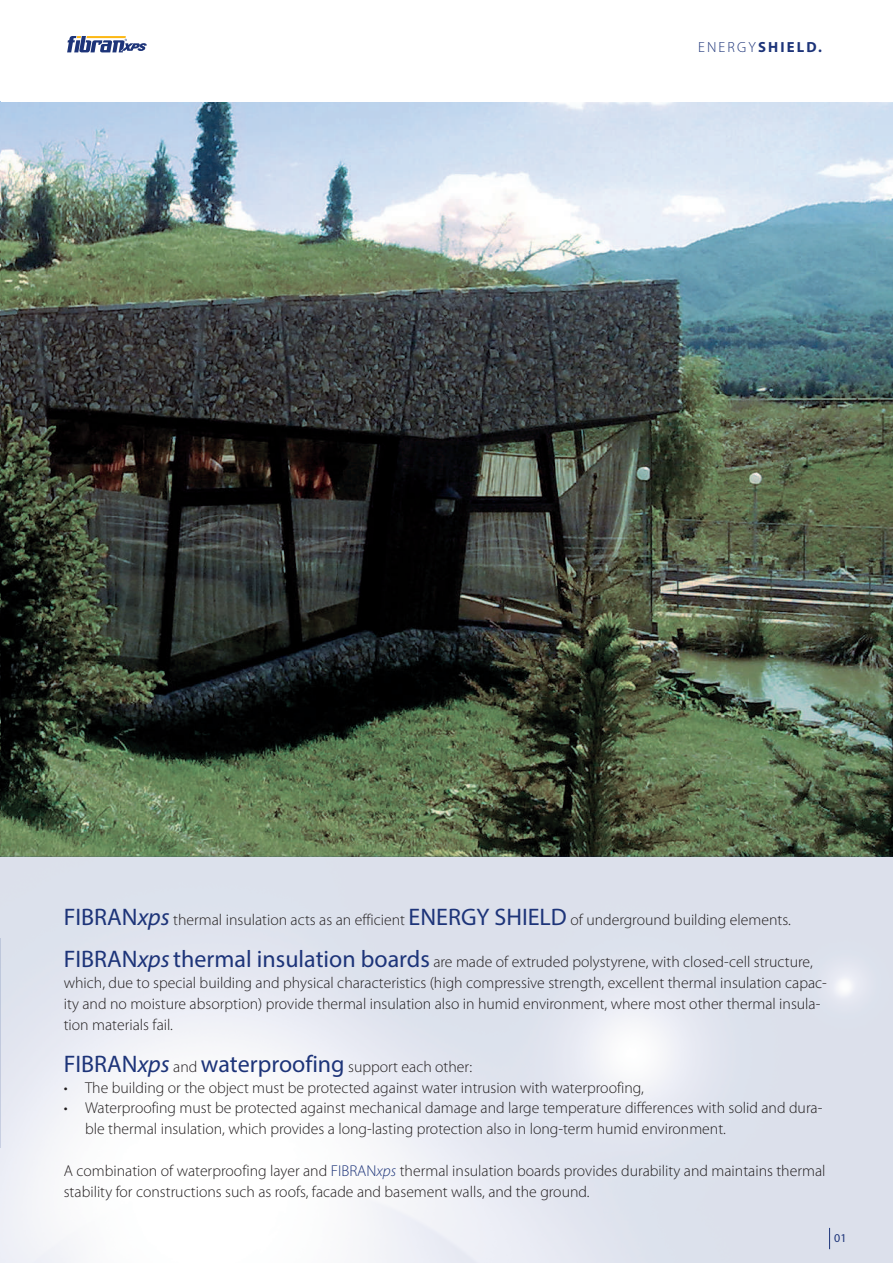
<style>
.page{position:relative;width:893px;height:1263px;background:#fff}
.page>*{position:absolute;margin:0;border:0;box-sizing:border-box;transform-origin:0 0}
.t1{font:300 15.75px/21px "Myriad Pro";color:#231f20}
.t2{font:700 14.7px "Myriad Pro";letter-spacing:.145em;color:#1d3479}
.t3{font:12px "Myriad Pro";color:#1d3479}
.s1{font-weight:300}
.s2{font-weight:400;font-size:24px;color:#1d3479}
.s3{font-weight:400;font-style:italic;font-size:24px;color:#1d3479}
.s4{color:#1d3479}
.s5{font-style:italic;color:#1d3479}
</style>
<div class="page">
<img style="left:0;top:102px;width:893px;height:1161px">
<svg style="left:67px;top:36px;width:80px;height:16px"></svg>
<svg style="left:829px;top:1228px;width:1px;height:21px"></svg>
<img style="left:0;top:101px;width:1px;height:755px">
<img style="left:0;top:938px;width:1px;height:209px">
<p class="t2" style="left:698px;top:38px;width:125px"><span class="s1">ENERGY</span>SHIELD.</p>
<p class="t1" style="left:64px;top:909px;width:729px"><span class="s2">FIBRAN</span><span class="s3">xps</span> thermal insulation acts as an efficient <span class="s2">ENERGY SHIELD</span> of underground building elements.</p>
<p class="t1" style="left:64px;top:951px;width:765px"><span class="s2">FIBRAN</span><span class="s3">xps</span><span class="s2">thermal insulation boards</span> are made of extruded polystyrene, with closed-cell structure, which, due to special building and physical characteristics (high compressive strength, excellent thermal insulation capac&shy;ity and no moisture absorption) provide thermal insulation also in humid environment, where most other thermal insula&shy;tion materials fail.</p>
<p class="t1" style="left:64px;top:1056px;width:410px"><span class="s2">FIBRAN</span><span class="s3">xps</span> and <span class="s2">waterproofing</span> support each other:</p>
<p class="t1" style="left:64px;top:1077px;width:582px">• The building or the object must be protected against water intrusion with waterproofing,</p>
<p class="t1" style="left:85px;top:1098px;width:739px;text-indent:-21px">• Waterproofing must be protected against mechanical damage and large temperature differences with solid and dura&shy;ble thermal insulation, which provides a long-lasting protection also in long-term humid environment.</p>
<p class="t1" style="left:64px;top:1161px;width:763px">A combination of waterproofing layer and <span class="s4">FIBRAN</span><span class="s5">xps</span> thermal insulation boards provides durability and maintains thermal stability for constructions such as roofs, facade and basement walls, and the ground.</p>
<p class="t3" style="left:834px;top:1231px;width:14px">01</p>
</div>
